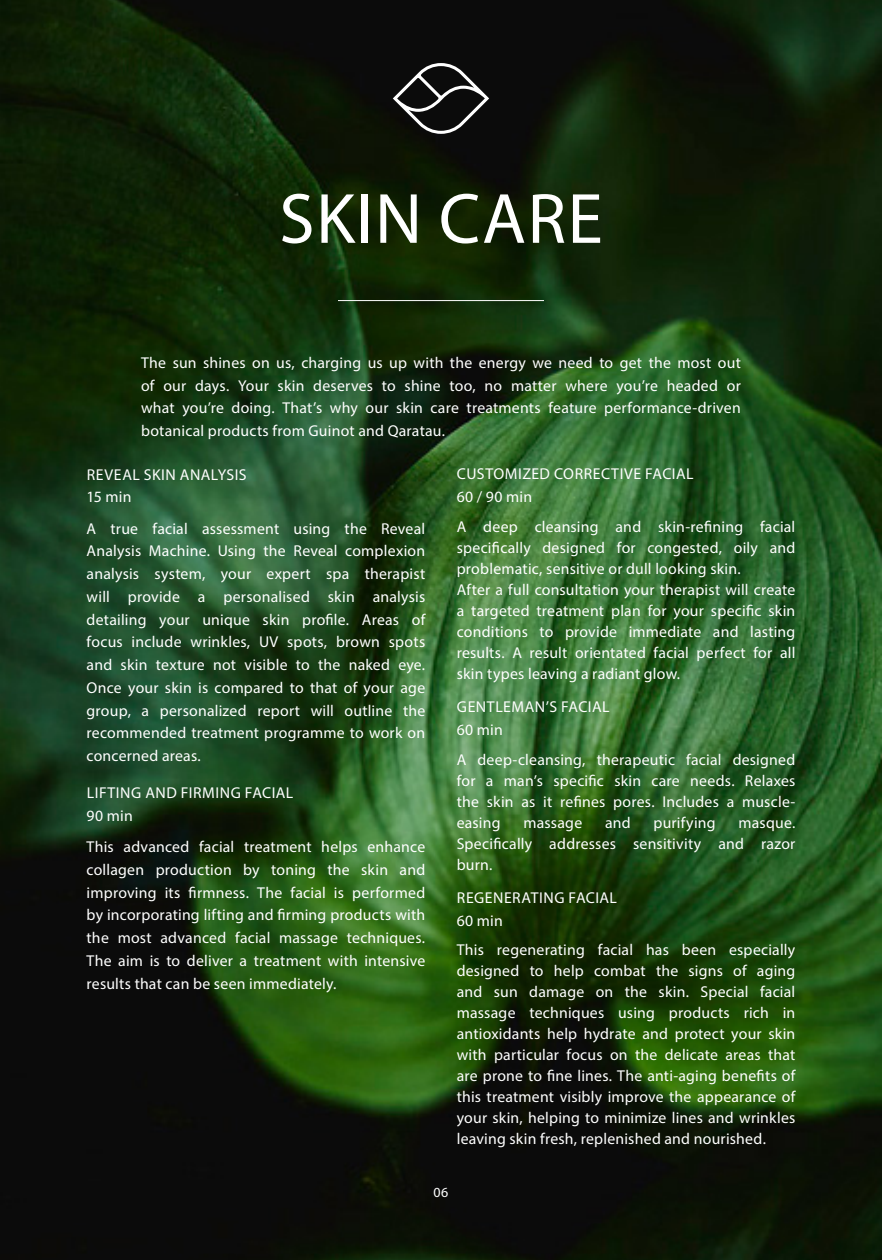
<style>
.page{position:relative;width:882px;height:1260px;background:#fff}
.page>*{position:absolute;margin:0;border:0;box-sizing:border-box;transform-origin:0 0}
.t1{font:71.75px "Myriad Pro";letter-spacing:.02em;color:#fff}
.t2{font:15.75px/22.8px "Myriad Pro";letter-spacing:.015em;color:#fff;text-align:justify}
.t3{font:14px "Myriad Pro";color:#fff}
</style>
<div class="page">
<img style="left:0;top:0;width:882px;height:1260px">
<hr style="left:338px;top:300px;width:206px;height:1px;background:#fff">
<svg style="left:393px;top:63px;width:96px;height:71px;background:#313130"></svg>
<h1 class="t1" style="left:279px;top:175px;width:325px">SKIN CARE</h1>
<p class="t2" style="left:141px;top:351px;width:601px">The sun shines on us, charging us up with the energy we need to get the most out of our days. Your skin deserves to shine too, no matter where you’re headed or what you’re doing. That’s why our skin care treatments feature performance-driven botanical products from Guinot and Qaratau.</p>
<p class="t2" style="left:87px;top:463px;width:162px">REVEAL SKIN ANALYSIS<br>15 min</p>
<p class="t2" style="left:87px;top:517px;width:340px">A true facial assessment using the Reveal Analysis Machine. Using the Reveal complexion analysis system, your expert spa therapist will provide a personalised skin analysis detailing your unique skin profile. Areas of focus include wrinkles, UV spots, brown spots and skin texture not visible to the naked eye.<br>Once your skin is compared to that of your age group, a personalized report will outline the recommended treatment programme to work on concerned areas.</p>
<p class="t2" style="left:87px;top:781px;width:208px">LIFTING AND FIRMING FACIAL<br>90 min</p>
<p class="t2" style="left:87px;top:835px;width:340px">This advanced facial treatment helps enhance collagen production by toning the skin and improving its firmness. The facial is performed by incorporating lifting and firming products with the most advanced facial massage techniques.<br>The aim is to deliver a treatment with intensive results that can be seen immediately.</p>
<p class="t2" style="left:457px;top:462px;width:238px">CUSTOMIZED CORRECTIVE FACIAL<br>60 / 90 min</p>
<p class="t2" style="left:457px;top:516px;width:340px;line-height:21px;text-align:left">A deep cleansing and skin-refining facial specifically designed for congested, oily and problematic, sensitive or dull looking skin.<br>After a full consultation your therapist will create a targeted treatment plan for your specific skin conditions to provide immediate and lasting results. A result orientated facial perfect for all skin types leaving a radiant glow.</p>
<p class="t2" style="left:457px;top:695px;width:154px">GENTLEMAN’S FACIAL<br>60 min</p>
<p class="t2" style="left:457px;top:749px;width:340px;line-height:21px">A deep-cleansing, therapeutic facial designed for a man’s specific skin care needs. Relaxes the skin as it refines pores. Includes a muscle&shy;easing</p>
<p class="t2" style="left:523px;top:811px;width:60px">massage</p>
<p class="t2" style="left:605px;top:811px;width:27px">and</p>
<p class="t2" style="left:653px;top:811px;width:64px">purifying</p>
<p class="t2" style="left:457px;top:812px;width:340px;line-height:21px;text-indent:282px">masque.<br>Specifically addresses sensitivity and razor burn.</p>
<p class="t2" style="left:457px;top:886px;width:162px">REGENERATING FACIAL<br>60 min</p>
<p class="t2" style="left:457px;top:939px;width:340px;line-height:21px">This regenerating facial has been especially designed to help combat the signs of aging and sun damage on the skin. Special facial massage techniques using products rich in antioxidants help hydrate and protect your skin with particular focus on the delicate areas that are prone to fine lines. The anti-aging benefits of this treatment visibly improve the appearance of your skin, helping to minimize lines and wrinkles leaving skin fresh, replenished and nourished.</p>
<p class="t3" style="left:434px;top:1184px;width:16px">06</p>
</div>
